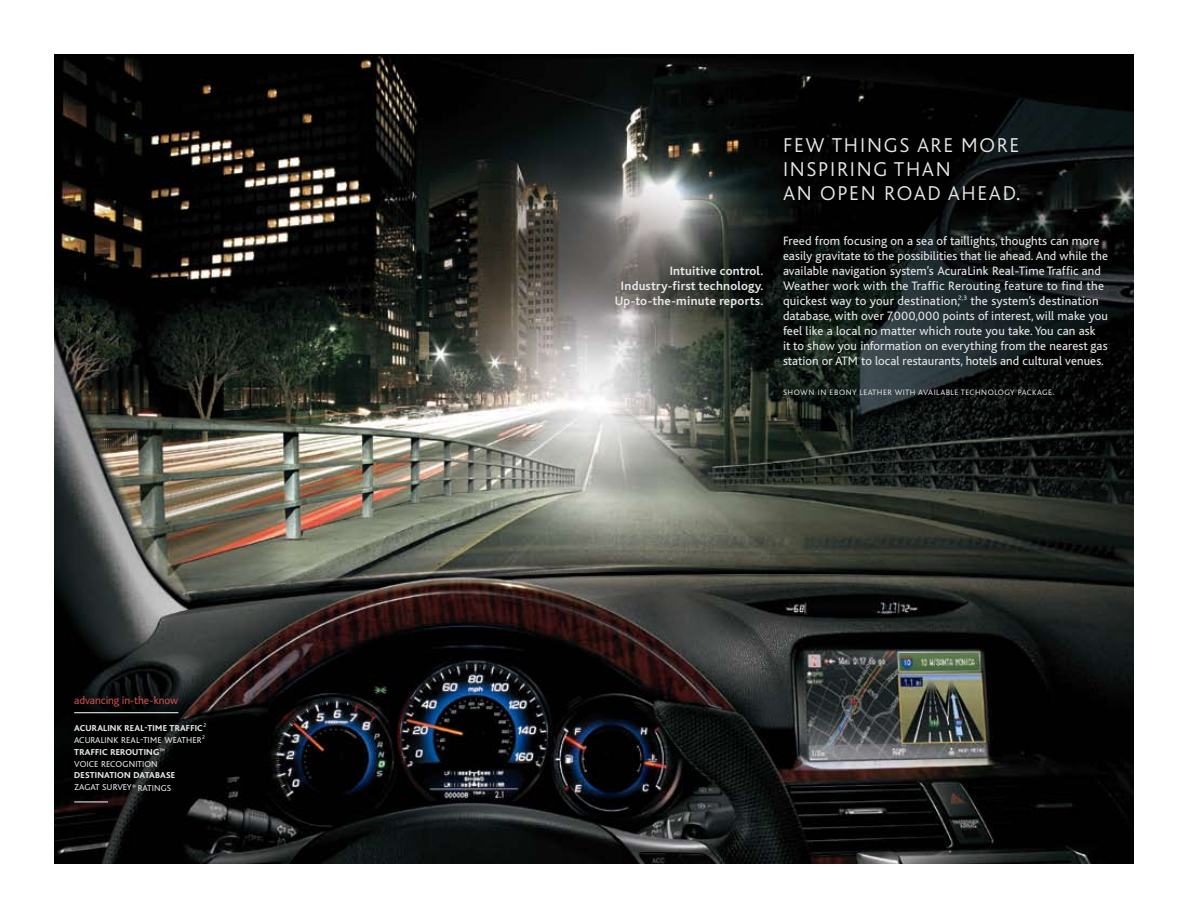
<style>
.page{position:relative;width:1188px;height:918px;background:#fff}
.page>*{position:absolute;margin:0;border:0;box-sizing:border-box;transform-origin:0 0}
.t1{font:300 21px/24px "Bliss";letter-spacing:.08em;color:#e6e7e8}
.t2{font:12.75px/15px "Bliss";letter-spacing:.005em;color:#e6e7e8}
.t3{font:700 12.75px/15px "Bliss";letter-spacing:.015em;color:#e6e7e8;text-align:right}
.t4{font:11.25px "Bliss";letter-spacing:-.01em;color:#c84d45}
.t5{font:800 9px/12px "Bliss";letter-spacing:.02em;color:#e6e7e8}
.t6{font:8.25px "Bliss";letter-spacing:.055em;color:#dcddde}
.s1{font-weight:400}
</style>
<div class="page">
<img style="left:54px;top:54px;width:1080px;height:810px">
<hr style="left:74px;top:712px;width:104px;height:1px;background:#fff">
<hr style="left:74px;top:801px;width:34px;height:1px;background:#dcddde">
<p class="t4" style="left:74px;top:694px;width:106px">advancing in-the-know</p>
<p class="t5" style="left:74px;top:722px;width:134px">ACURALINK REAL-TIME TRAFFIC<sup>2<br></sup><span class="s1">ACURALINK REAL-TIME WEATHER</span><sup>2<br></sup>TRAFFIC REROUTING<sup>™<br></sup><span class="s1">VOICE RECOGNITION</span></p>
<p class="t5" style="left:74px;top:770px;width:102px">DESTINATION DATABASE<br><span class="s1">ZAGAT SURVEY</span><sup>®</sup> <span class="s1">RATINGS</span></p>
<p class="t3" style="left:615px;top:264px;width:150px">Intuitive control.<br>Industry-first technology.<br>Up-to-the-minute reports.</p>
<h1 class="t1" style="left:783px;top:134px;width:239px">FEW THINGS ARE MORE<br>INSPIRING THAN<br>AN OPEN ROAD AHEAD.</h1>
<p class="t2" style="left:783px;top:234px;width:327px">Freed from focusing on a sea of taillights, thoughts can more easily gravitate to the possibilities that lie ahead. And while the available navigation system’s AcuraLink Real-Time Traffic and Weather work with the Traffic Rerouting feature to find the quickest way to your destination,<sup>2,3</sup> the system’s destination database, with over 7,000,000 points of interest, will make you feel like a local no matter which route you take. You can ask<br>it to show you information on everything from the nearest gas station or ATM to local restaurants, hotels and cultural venues.</p>
<p class="t6" style="left:783px;top:388px;width:273px">SHOWN IN EBONY LEATHER WITH AVAILABLE TECHNOLOGY PACKAGE.</p>
</div>
